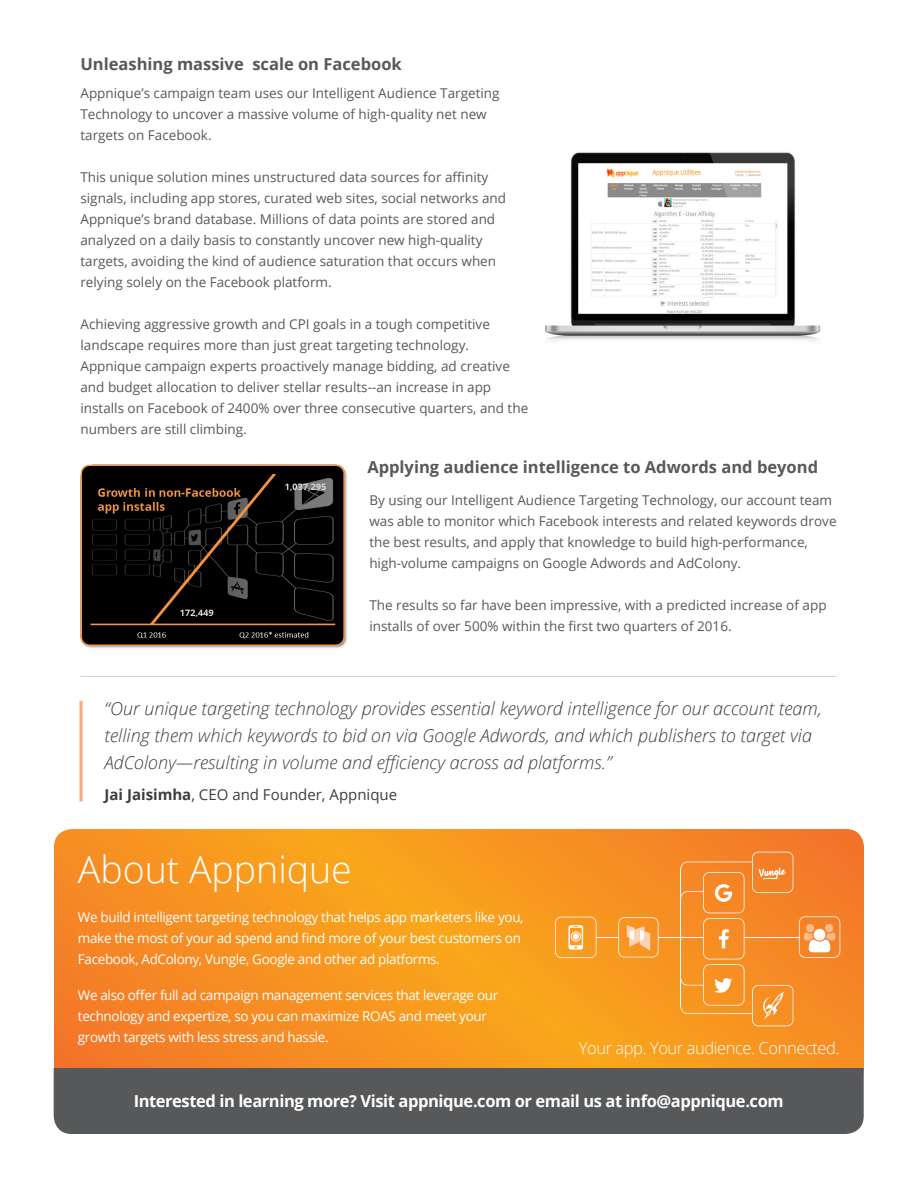
<style>
.page{position:relative;width:918px;height:1188px;background:#fff}
.page>*{position:absolute;margin:0;border:0;box-sizing:border-box;transform-origin:0 0}
.t1{font:300 37.5px "Open Sans";color:#fff}
.body_text_2_italic{font:italic 300 18px/27px "Open Sans";color:#3e3e3f}
.QUOTE_1{font:700 16.5px "Open Sans";color:#57585a}
.t2{font:700 16.5px "Open Sans";letter-spacing:-.025em;color:#fff}
.t3{font:300 16.5px "Open Sans";letter-spacing:-.025em;color:#fff}
.QUOTE_2{font:15px "Open Sans";color:#3e3e3f}
.body_text_2{font:13.5px/21px "Open Sans";color:#57585a}
.t4{font:13.5px/21px "Open Sans";letter-spacing:-.025em;color:#fff}
.s1{font-weight:700}
</style>
<div class="page">
<svg style="left:54px;top:829px;width:810px;height:257px;background:#f69221"></svg>
<div style="left:54px;top:1068px;width:810px;height:66px;background:#57585a"></div>
<hr style="left:744px;top:937px;width:55px;height:1px;background:#fff">
<svg style="left:799px;top:916px;width:41px;height:42px"></svg>
<svg style="left:555px;top:852px;width:238px;height:174px;background:#f6962d"></svg>
<img style="left:545px;top:152px;width:276px;height:190px">
<img style="left:81px;top:464px;width:266px;height:184px">
<hr style="left:80px;top:676px;width:757px;height:1px;background:#d1d2d4">
<hr style="left:79px;top:701px;width:3px;height:100px;background:#f8a982">
<p class="QUOTE_1" style="left:80px;top:52px;width:323px">Unleashing massive scale on Facebook</p>
<p class="body_text_2" style="left:80px;top:83px;width:421px">Appnique’s campaign team uses our Intelligent Audience Targeting<br>Technology to uncover a massive volume of high-quality net new targets on Facebook.</p>
<p class="body_text_2" style="left:80px;top:167px;width:427px">This unique solution mines unstructured data sources for affinity signals, including app stores, curated web sites, social networks and Appnique’s brand database. Millions of data points are stored and analyzed on a daily basis to constantly uncover new high-quality targets, avoiding the kind of audience saturation that occurs when relying solely on the Facebook platform.</p>
<p class="body_text_2" style="left:80px;top:314px;width:449px">Achieving aggressive growth and CPI goals in a tough competitive landscape requires more than just great targeting technology.<br>Appnique campaign experts proactively manage bidding, ad creative and budget allocation to deliver stellar results--an increase in app installs on Facebook of 2400% over three consecutive quarters, and the numbers are still climbing.</p>
<p class="QUOTE_1" style="left:367px;top:456px;width:452px">Applying audience intelligence to Adwords and beyond</p>
<p class="body_text_2" style="left:369px;top:489px;width:469px">By using our Intelligent Audience Targeting Technology, our account team was able to monitor which Facebook interests and related keywords drove the best results, and apply that knowledge to build high-performance, high-volume campaigns on Google Adwords and AdColony.</p>
<p class="body_text_2" style="left:369px;top:594px;width:459px">The results so far have been impressive, with a predicted increase of app installs of over 500% within the first two quarters of 2016.</p>
<p class="body_text_2_italic" style="left:105px;top:694px;width:719px">“Our unique targeting technology provides essential keyword intelligence for our account team, telling them which keywords to bid on via Google Adwords, and which publishers to target via<br>AdColony—resulting in volume and efficiency across ad platforms.”</p>
<p class="QUOTE_2" style="left:105px;top:784px;width:294px"><span class="s1">Jai Jaisimha</span>, CEO and Founder, Appnique</p>
<h1 class="t1" style="left:78px;top:844px;width:275px">About Appnique</h1>
<p class="t4" style="left:78px;top:906px;width:447px">We build intelligent targeting technology that helps app marketers like you, make the most of your ad spend and find more of your best customers on<br>Facebook, AdColony, Vungle, Google and other ad platforms.</p>
<p class="t4" style="left:78px;top:984px;width:422px">We also offer full ad campaign management services that leverage our technology and expertize, so you can maximize ROAS and meet your growth targets with less stress and hassle.</p>
<p class="t3" style="left:579px;top:1036px;width:262px">Your app. Your audience. Connected.</p>
<p class="t2" style="left:134px;top:1090px;width:652px">Interested in learning more? Visit appnique.com or email us at info@appnique.com</p>
</div>
